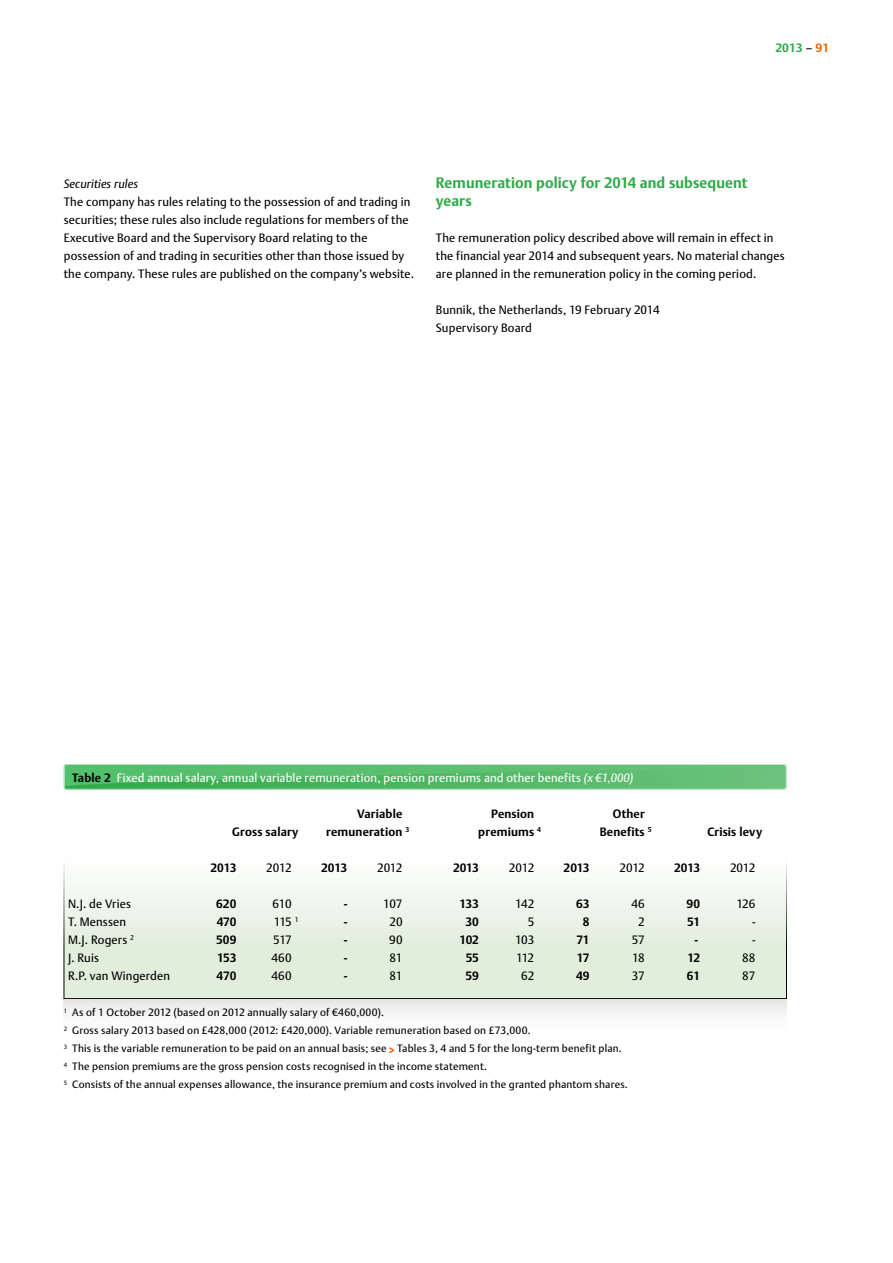
<style>
.page{position:relative;width:893px;height:1263px;background:#fff}
.page>*{position:absolute;margin:0;border:0;box-sizing:border-box;transform-origin:0 0}
.t1{font:700 15px/18px "DTL Argo TOT";letter-spacing:.005em;color:#2eaa47}
.t2{font:12px/18px "DTL Argo TOT";letter-spacing:.01em;color:#000}
.t3{font:700 12px/18px "DTL Argo TOT";letter-spacing:.01em;color:#000;text-align:center}
.t4{font:12px "DTL Argo TOT";letter-spacing:.01em;color:#fff}
.t5{font:italic 12px "DTL Argo TOT";letter-spacing:.01em;color:#000}
.t6{font:700 12px "DTL Argo TOT";color:#2eaa47}
.t7{font:10.5px/18px "DTL Argo TOT";letter-spacing:.015em;color:#000}
.s1{font-weight:400;color:#000}
.s2{color:#ec6502}
.s3{font-weight:700;color:#000}
.s4{font-style:italic}
.s5{font-weight:700;color:#ec6502}
</style>
<div class="page">
<div style="left:64px;top:999px;width:723px;height:42px;background:linear-gradient(to bottom,#eaebeb,#fff)"></div>
<div style="left:64px;top:846px;width:722px;height:152px;background:linear-gradient(to bottom,#fefefe,#daead4)"></div>
<div style="left:64px;top:846px;width:723px;height:153px;border:1px solid #000"></div>
<svg style="left:64px;top:764px;width:723px;height:26px;background:#5ebf72"></svg>
<p class="t6" style="left:775px;top:41px;width:55px">2013 <span class="s1">–</span> <span class="s2">91</span></p>
<p class="t5" style="left:64px;top:177px;width:76px">Securities rules</p>
<p class="t2" style="left:64px;top:193px;width:352px">The company has rules relating to the possession of and trading in securities; these rules also include regulations for members of the Executive Board and the Supervisory Board relating to the possession of and trading in securities other than those issued by the company. These rules are published on the company’s website.</p>
<p class="t1" style="left:436px;top:174px;width:313px">Remuneration policy for 2014 and subsequent years</p>
<p class="t2" style="left:436px;top:229px;width:350px">The remuneration policy described above will remain in effect in the financial year 2014 and subsequent years. No material changes are planned in the remuneration policy in the coming period.</p>
<p class="t2" style="left:436px;top:301px;width:225px">Bunnik, the Netherlands, 19 February 2014<br>Supervisory Board</p>
<p class="t4" style="left:72px;top:770px;width:563px"><span class="s3">Table 2</span> Fixed annual salary, annual variable remuneration, pension premiums and other benefits <span class="s4">(x €1,000)</span></p>
<p class="t3" style="left:232px;top:823px;width:68px">Gross salary</p>
<p class="t3" style="left:326px;top:805px;width:85px;text-align:left;text-indent:31px">Variable remuneration <sup>3</sup></p>
<p class="t3" style="left:478px;top:805px;width:64px">Pension premiums <sup>4</sup></p>
<p class="t3" style="left:600px;top:805px;width:53px">Other<br>Benefits <sup>5</sup></p>
<p class="t3" style="left:707px;top:823px;width:56px">Crisis levy</p>
<p class="t3" style="left:210px;top:859px;width:27px">2013</p>
<p class="t2" style="left:266px;top:859px;width:27px">2012</p>
<p class="t3" style="left:321px;top:859px;width:27px">2013</p>
<p class="t2" style="left:377px;top:859px;width:27px">2012</p>
<p class="t3" style="left:453px;top:859px;width:27px">2013</p>
<p class="t2" style="left:509px;top:859px;width:27px">2012</p>
<p class="t3" style="left:564px;top:859px;width:27px">2013</p>
<p class="t2" style="left:619px;top:859px;width:27px">2012</p>
<p class="t3" style="left:674px;top:859px;width:27px">2013</p>
<p class="t2" style="left:730px;top:859px;width:27px">2012</p>
<p class="t2" style="left:68px;top:895px;width:64px">N.J. de Vries</p>
<p class="t3" style="left:216px;top:895px;width:22px">620</p>
<p class="t2" style="left:273px;top:895px;width:21px">610</p>
<p class="t3" style="left:344px;top:895px;width:5px">-</p>
<p class="t2" style="left:383px;top:895px;width:21px">107</p>
<p class="t3" style="left:460px;top:895px;width:21px">133</p>
<p class="t2" style="left:515px;top:895px;width:21px">142</p>
<p class="t3" style="left:576px;top:895px;width:15px">63</p>
<p class="t2" style="left:631px;top:895px;width:15px">46</p>
<p class="t3" style="left:686px;top:895px;width:15px">90</p>
<p class="t2" style="left:736px;top:895px;width:20px">126</p>
<p class="t2" style="left:68px;top:913px;width:59px">T. Menssen</p>
<p class="t3" style="left:217px;top:913px;width:21px">470</p>
<p class="t2" style="left:274px;top:913px;width:26px">115 <sup>1</sup></p>
<p class="t3" style="left:344px;top:913px;width:5px">-</p>
<p class="t2" style="left:389px;top:913px;width:15px">20</p>
<p class="t3" style="left:466px;top:913px;width:15px">30</p>
<p class="t2" style="left:528px;top:913px;width:8px">5</p>
<p class="t3" style="left:583px;top:913px;width:8px">8</p>
<p class="t2" style="left:638px;top:913px;width:8px">2</p>
<p class="t3" style="left:687px;top:913px;width:15px">51</p>
<p class="t2" style="left:753px;top:913px;width:4px">-</p>
<p class="t2" style="left:68px;top:931px;width:67px">M.J. Rogers <sup>2</sup></p>
<p class="t3" style="left:216px;top:931px;width:22px">509</p>
<p class="t2" style="left:273px;top:931px;width:20px">517</p>
<p class="t3" style="left:344px;top:931px;width:5px">-</p>
<p class="t2" style="left:389px;top:931px;width:15px">90</p>
<p class="t3" style="left:459px;top:931px;width:21px">102</p>
<p class="t2" style="left:515px;top:931px;width:21px">103</p>
<p class="t3" style="left:576px;top:931px;width:15px">71</p>
<p class="t2" style="left:632px;top:931px;width:15px">57</p>
<p class="t3" style="left:695px;top:931px;width:5px">-</p>
<p class="t2" style="left:753px;top:931px;width:4px">-</p>
<p class="t2" style="left:68px;top:949px;width:32px">J. Ruis</p>
<p class="t3" style="left:217px;top:949px;width:21px">153</p>
<p class="t2" style="left:271px;top:949px;width:22px">460</p>
<p class="t3" style="left:344px;top:949px;width:5px">-</p>
<p class="t2" style="left:390px;top:949px;width:14px">81</p>
<p class="t3" style="left:466px;top:949px;width:15px">55</p>
<p class="t2" style="left:516px;top:949px;width:20px">112</p>
<p class="t3" style="left:577px;top:949px;width:14px">17</p>
<p class="t2" style="left:632px;top:949px;width:14px">18</p>
<p class="t3" style="left:687px;top:949px;width:14px">12</p>
<p class="t2" style="left:742px;top:949px;width:15px">88</p>
<p class="t2" style="left:68px;top:967px;width:104px">R.P. van Wingerden</p>
<p class="t3" style="left:217px;top:967px;width:21px">470</p>
<p class="t2" style="left:271px;top:967px;width:22px">460</p>
<p class="t3" style="left:344px;top:967px;width:5px">-</p>
<p class="t2" style="left:390px;top:967px;width:14px">81</p>
<p class="t3" style="left:466px;top:967px;width:15px">59</p>
<p class="t2" style="left:521px;top:967px;width:15px">62</p>
<p class="t3" style="left:576px;top:967px;width:15px">49</p>
<p class="t2" style="left:632px;top:967px;width:14px">37</p>
<p class="t3" style="left:687px;top:967px;width:15px">61</p>
<p class="t2" style="left:742px;top:967px;width:15px">87</p>
<p class="t7" style="left:64px;top:1003px;width:566px"><sup>1</sup> As of 1 October 2012 (based on 2012 annually salary of €460,000).<br><sup>2</sup> Gross salary 2013 based on £428,000 (2012: £420,000). Variable remuneration based on £73,000.<br><sup>3</sup> This is the variable remuneration to be paid on an annual basis; see <span class="s5">&gt;</span> Tables 3, 4 and 5 for the long-term benefit plan.<br><sup>4</sup> The pension premiums are the gross pension costs recognised in the income statement.<br><sup>5</sup> Consists of the annual expenses allowance, the insurance premium and costs involved in the granted phantom shares.</p>
</div>
